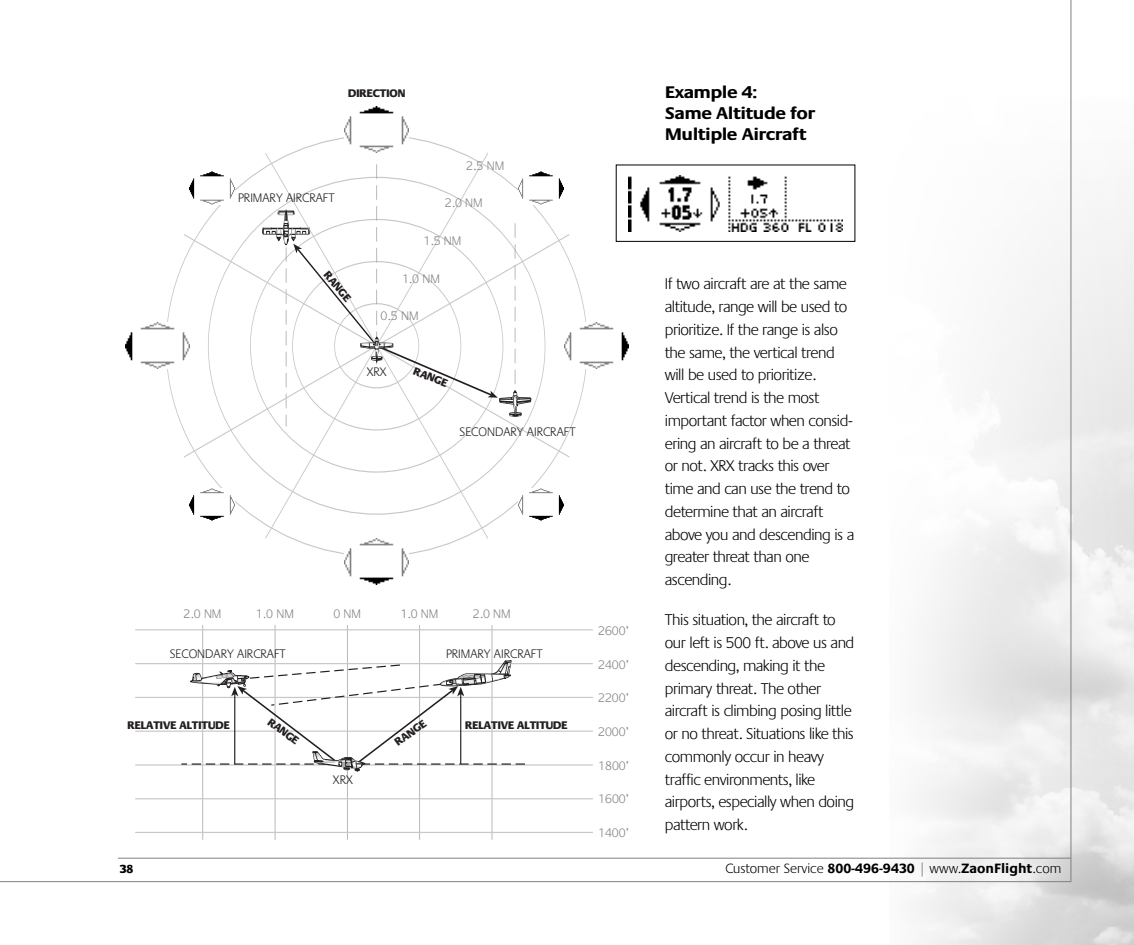
<style>
.page{position:relative;width:1134px;height:945px;background:#fff}
.page>*{position:absolute;margin:0;border:0;box-sizing:border-box;transform-origin:0 0}
.t1{font:700 17.5px/21px "Praxis";letter-spacing:-.03em;color:#000;scale:1.1 1}
.t2{font:300 16.1px/22.8px "Praxis";letter-spacing:-.025em;color:#000}
.t3{font:300 14px "Praxis";color:#000}
.t4{font:300 12.95px "Praxis";color:#808285}
.t5{font:300 12.95px "Praxis";color:#231f20}
.t6{font:800 12.25px "Praxis";color:#000}
.t7{font:800 11.38px "Praxis";color:#231f20}
.s1{font-weight:700}
.s2{color:#808080}
</style>
<div class="page">
<img style="left:889px;top:33px;width:245px;height:912px">
<hr style="left:118px;top:858px;width:953px;height:1px;background:#808080">
<hr style="left:1071px;top:0;width:1px;height:882px;background:#808080">
<hr style="left:0;top:881px;width:1071px;height:1px;background:#808080">
<hr style="left:202px;top:625px;width:1px;height:215px;background:#a8a9ad">
<hr style="left:492px;top:625px;width:1px;height:215px;background:#a8a9ad">
<hr style="left:419px;top:625px;width:1px;height:215px;background:#a8a9ad">
<hr style="left:347px;top:625px;width:1px;height:215px;background:#a8a9ad">
<hr style="left:275px;top:625px;width:1px;height:215px;background:#a8a9ad">
<hr style="left:135px;top:630px;width:458px;height:1px;background:#c7c8ca">
<hr style="left:135px;top:663px;width:458px;height:1px;background:#c7c8ca">
<hr style="left:135px;top:697px;width:458px;height:1px;background:#c7c8ca">
<hr style="left:135px;top:731px;width:458px;height:1px;background:#c7c8ca">
<hr style="left:135px;top:765px;width:458px;height:1px;background:#c7c8ca">
<hr style="left:135px;top:798px;width:458px;height:1px;background:#c7c8ca">
<hr style="left:135px;top:832px;width:458px;height:1px;background:#c7c8ca">
<img style="left:344px;top:539px;width:65px;height:46px">
<img style="left:344px;top:106px;width:65px;height:46px">
<img style="left:570px;top:323px;width:59px;height:46px">
<img style="left:125px;top:323px;width:58px;height:46px">
<svg style="left:183px;top:152px;width:387px;height:387px"></svg>
<svg style="left:181px;top:661px;width:344px;height:110px"></svg>
<img style="left:629px;top:175px;width:213px;height:56px">
<div style="left:616px;top:165px;width:239px;height:77px;border:1px solid #000"></div>
<p class="t7" style="left:348px;top:87px;width:59px">DIRECTION</p>
<p class="t5" style="left:238px;top:189px;width:98px">PRIMARY AIRCRAFT</p>
<p class="t4" style="left:466px;top:158px;width:39px">2.5 NM</p>
<p class="t4" style="left:445px;top:195px;width:39px">2.0 NM</p>
<p class="t4" style="left:423px;top:233px;width:39px">1.5 NM</p>
<p class="t7" style="left:331px;top:268px;width:37px;rotate:50deg">RANGE</p>
<p class="t4" style="left:402px;top:271px;width:39px">1.0 NM</p>
<p class="t4" style="left:381px;top:308px;width:39px">0.5 NM</p>
<p class="t5" style="left:367px;top:364px;width:21px">XRX</p>
<p class="t7" style="left:417px;top:364px;width:37px;rotate:22deg">RANGE</p>
<p class="t5" style="left:460px;top:424px;width:117px">SECONDARY AIRCRAFT</p>
<p class="t4" style="left:184px;top:606px;width:39px">2.0 NM</p>
<p class="t4" style="left:256px;top:606px;width:39px">1.0 NM</p>
<p class="t4" style="left:333px;top:606px;width:29px">0 NM</p>
<p class="t4" style="left:401px;top:606px;width:39px">1.0 NM</p>
<p class="t4" style="left:473px;top:606px;width:39px">2.0 NM</p>
<p class="t5" style="left:170px;top:646px;width:117px">SECONDARY AIRCRAFT</p>
<p class="t5" style="left:446px;top:646px;width:98px">PRIMARY AIRCRAFT</p>
<p class="t7" style="left:127px;top:719px;width:104px">RELATIVE ALTITUDE</p>
<p class="t7" style="left:273px;top:715px;width:37px;rotate:37deg">RANGE</p>
<p class="t7" style="left:392px;top:738px;width:37px;rotate:-36deg">RANGE</p>
<p class="t7" style="left:465px;top:719px;width:104px">RELATIVE ALTITUDE</p>
<p class="t5" style="left:333px;top:772px;width:21px">XRX</p>
<p class="t4" style="left:598px;top:623px;width:32px">2600’</p>
<p class="t4" style="left:598px;top:657px;width:32px">2400’</p>
<p class="t4" style="left:598px;top:690px;width:32px">2200’</p>
<p class="t4" style="left:598px;top:724px;width:32px">2000’</p>
<p class="t4" style="left:598px;top:758px;width:32px">1800’</p>
<p class="t4" style="left:598px;top:791px;width:32px">1600’</p>
<p class="t4" style="left:598px;top:825px;width:32px">1400’</p>
<p class="t1" style="left:665px;top:82px;width:138px">Example 4:<br>Same Altitude for<br>Multiple Aircraft</p>
<p class="t2" style="left:665px;top:272px;width:191px">If two aircraft are at the same altitude, range will be used to prioritize. If the range is also the same, the vertical trend will be used to prioritize.<br>Vertical trend is the most important factor when consid&shy;ering an aircraft to be a threat or not. XRX tracks this over time and can use the trend to determine that an aircraft above you and descending is a greater threat than one ascending.</p>
<p class="t2" style="left:665px;top:608px;width:191px">This situation, the aircraft to our left is 500 ft. above us and descending, making it the primary threat. The other aircraft is climbing posing little or no threat. Situations like this commonly occur in heavy traffic environments, like airports, especially when doing pattern work.</p>
<p class="t6" style="left:120px;top:862px;width:15px">38</p>
<p class="t3" style="left:725px;top:860px;width:337px">Customer Service <span class="s1">800-496-9430</span> <span class="s2">|</span> www.<span class="s1">ZaonFlight</span>.com</p>
</div>
